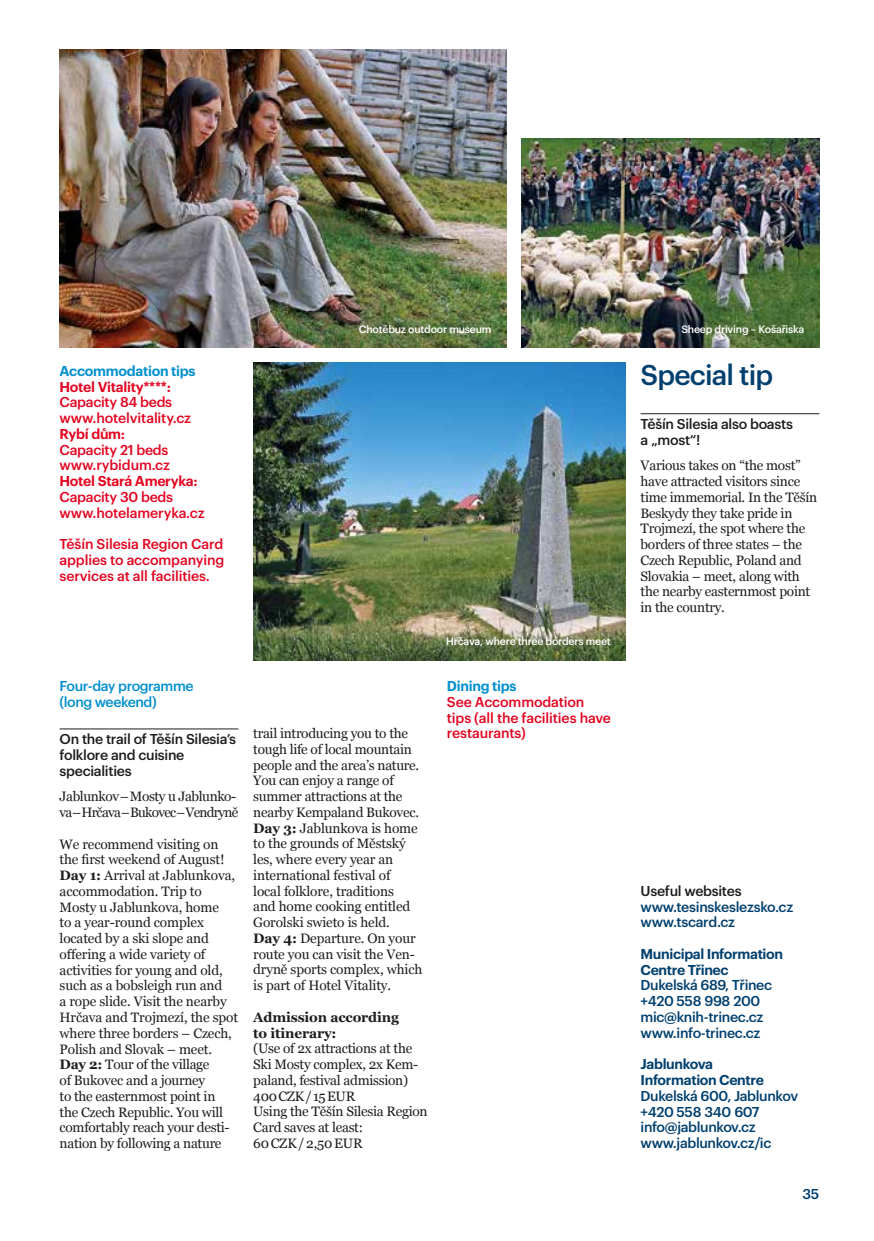
<style>
.page{position:relative;width:874px;height:1241px;background:#fff}
.page>*{position:absolute;margin:0;border:0;box-sizing:border-box;transform-origin:0 0}
.t1{font:500 28px "Graphik";letter-spacing:-.03em;color:#003f6e}
.t2{font:500 14px/15.8px "Graphik";letter-spacing:-.01em;color:#e30520}
.t3{font:500 14px/15.8px "Graphik";letter-spacing:-.025em;color:#003f6e}
.t4{font:500 14px/15.8px "Graphik";letter-spacing:-.02em;color:#1d1d1b}
.t5{font:600 14px/15.8px "Graphik";letter-spacing:-.025em;color:#003f6e}
.t6{font:600 14px "Graphik";letter-spacing:-.02em;color:#e30520}
.t7{font:500 14px/15.8px "Graphik";letter-spacing:-.03em;color:#008fcf}
.t8{font:600 14px "Graphik";letter-spacing:-.02em;color:#008fcf}
.t9{font:13.65px/15.8px "Georgia";letter-spacing:-.02em;color:#1d1d1b}
.t10{font:13.65px/15.8px "Georgia";letter-spacing:-.04em;color:#1d1d1b}
.t11{font:700 13.65px/15.8px "Georgia";letter-spacing:-.01em;color:#1d1d1b}
.t12{font:500 10.5px "Graphik";letter-spacing:-.02em;color:#fff}
.s1{font-weight:700}
</style>
<div class="page">
<img style="left:60px;top:50px;width:446px;height:297px">
<img style="left:521px;top:139px;width:298px;height:208px">
<img style="left:253px;top:362px;width:372px;height:298px">
<hr style="left:60px;top:728px;width:178px;height:1px;background:#1d1d1b">
<hr style="left:640px;top:413px;width:179px;height:1px;background:#1d1d1b">
<p class="t8" style="left:60px;top:360px;width:137px">Accommodation tips</p>
<p class="t6" style="left:60px;top:375px;width:113px">Hotel Vitality****:</p>
<p class="t2" style="left:60px;top:393px;width:133px">Capacity 84 beds www.hotelvitality.cz</p>
<p class="t6" style="left:60px;top:423px;width:67px">Rybí dům:</p>
<p class="t2" style="left:60px;top:440px;width:112px">Capacity 21 beds www.rybidum.cz</p>
<p class="t6" style="left:60px;top:470px;width:139px">Hotel Stará Ameryka:</p>
<p class="t2" style="left:60px;top:487px;width:146px">Capacity 30 beds www.hotelameryka.cz</p>
<p class="t2" style="left:60px;top:535px;width:166px;text-align:justify">Těšín Silesia Region Card applies to accompanying services at all facilities.</p>
<p class="t7" style="left:60px;top:676px;width:135px">Four-day programme (long weekend)</p>
<p class="t4" style="left:60px;top:730px;width:178px">On the trail of Těšín Silesia’s folklore and cuisine specialities</p>
<p class="t10" style="left:60px;top:788px;width:180px">Jablunkov–Mosty u Jablunko&shy;va–Hrčava–Bukovec–Vendryně</p>
<p class="t9" style="left:60px;top:836px;width:180px">We recommend visiting on the first weekend of August!<br><span class="s1">Day 1:</span> Arrival at Jablunkova, accommodation. Trip to<br>Mosty u Jablunkova, home<br>to a year-round complex located by a ski slope and offering a wide variety of activities for young and old, such as a bobsleigh run and<br>a rope slide. Visit the nearby<br>Hrčava and Trojmezí, the spot where three borders – Czech,<br>Polish and Slovak – meet.<br><span class="s1">Day 2:</span> Tour of the village<br>of Bukovec and a journey<br>to the easternmost point in<br>the Czech Republic. You will comfortably reach your desti&shy;nation by following a nature</p>
<p class="t12" style="left:358px;top:321px;width:134px">Chotěbuz outdoor museum</p>
<p class="t12" style="left:681px;top:321px;width:124px">Sheep driving – Košařiska</p>
<h1 class="t1" style="left:640px;top:354px;width:134px">Special tip</h1>
<p class="t9" style="left:253px;top:725px;width:170px">trail introducing you to the tough life of local mountain people and the area’s nature.<br>You can enjoy a range of summer attractions at the nearby Kempaland Bukovec.<br><span class="s1">Day 3:</span> Jablunkova is home to the grounds of Městský les, where every year an international festival of<br>local folklore, traditions<br>and home cooking entitled<br>Gorolski swieto is held.<br><span class="s1">Day 4:</span> Departure. On your route you can visit the Ven&shy;dryně sports complex, which is part of Hotel Vitality.</p>
<p class="t11" style="left:253px;top:1009px;width:147px">Admission according to itinerary:</p>
<p class="t9" style="left:253px;top:1040px;width:176px">(Use of 2x attractions at the<br>Ski Mosty complex, 2x Kem&shy;paland, festival admission)<br>400CZK/15EUR<br>Using the Těšín Silesia Region<br>Card saves at least:<br>60CZK/2,50EUR</p>
<p class="t12" style="left:446px;top:633px;width:166px">Hrčava, where three borders meet</p>
<p class="t8" style="left:446px;top:675px;width:71px">Dining tips</p>
<p class="t2" style="left:446px;top:692px;width:165px">See Accommodation tips (all the facilities have restaurants)</p>
<p class="t4" style="left:640px;top:415px;width:154px">Těšín Silesia also boasts a „most“!</p>
<p class="t9" style="left:640px;top:458px;width:178px">Various takes on “the most” have attracted visitors since time immemorial. In the Těšín<br>Beskydy they take pride in<br>Trojmezí, the spot where the borders of three states – the<br>Czech Republic, Poland and<br>Slovakia – meet, along with the nearby easternmost point in the country.</p>
<p class="t4" style="left:640px;top:881px;width:102px">Useful websites</p>
<p class="t3" style="left:640px;top:897px;width:154px">www.tesinskeslezsko.cz www.tscard.cz</p>
<p class="t5" style="left:640px;top:944px;width:144px">Municipal Information<br>Centre Třinec</p>
<p class="t3" style="left:640px;top:976px;width:133px">Dukelská 689, Třinec +420 558 998 200 mic@knih-trinec.cz www.info-trinec.cz</p>
<p class="t5" style="left:640px;top:1054px;width:125px">Jablunkova<br>Information Centre</p>
<p class="t3" style="left:640px;top:1086px;width:159px">Dukelská 600, Jablunkov +420 558 340 607 info@jablunkov.cz www.jablunkov.cz/ic</p>
<p class="t3" style="left:802px;top:1184px;width:18px">35</p>
</div>
